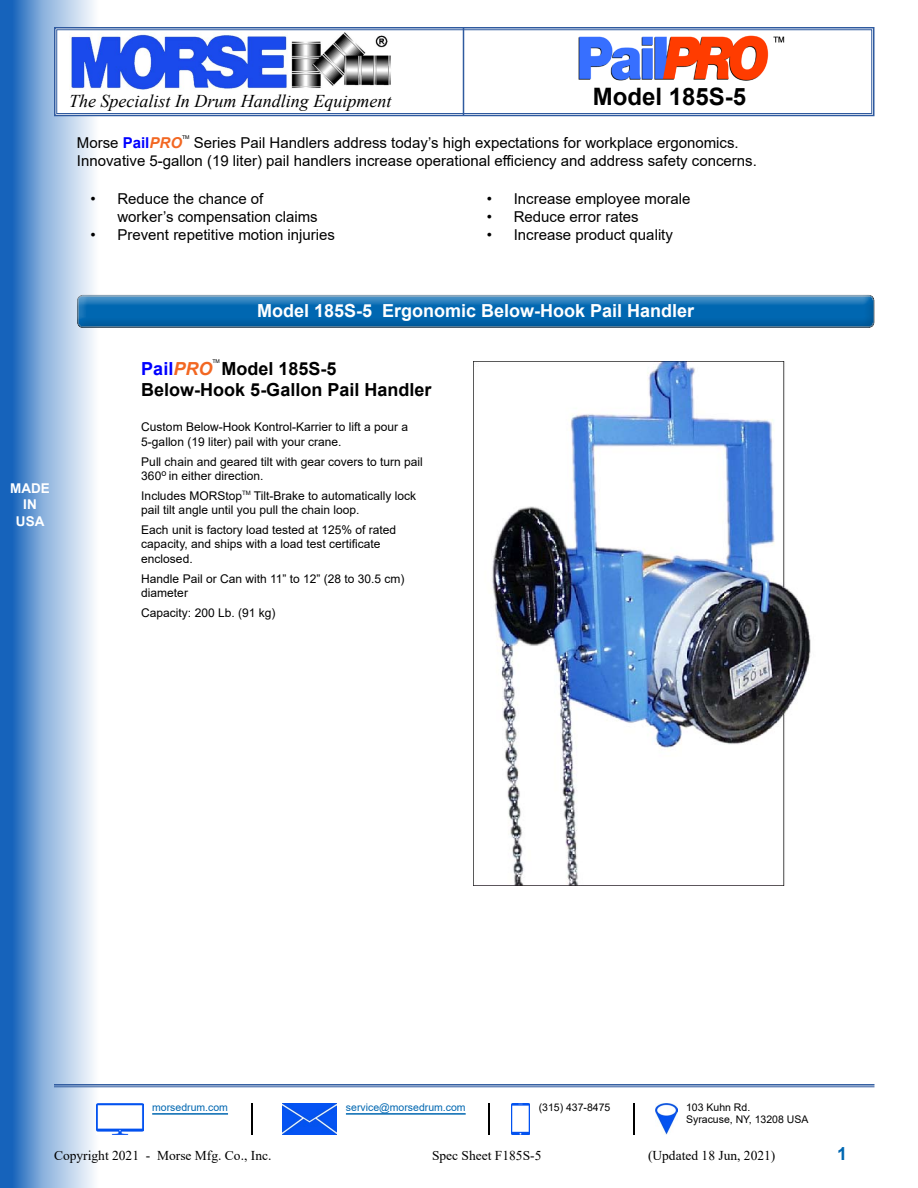
<style>
.page{position:relative;width:918px;height:1188px;background:#fff}
.page>*{position:absolute;margin:0;border:0;box-sizing:border-box;transform-origin:0 0}
.t1{font:700 24px "Arial";color:#000}
.t2{font:700 18px "Arial";color:#fff}
.t3{font:700 18px/21px "Arial";color:#000}
.t4{font:italic 18px "Times New Roman";color:#000}
.t5{font:700 18px "Arial";color:#00f}
.t6{font:700 18px "Arial";color:#0067b1}
.t7{font:15px/18px "Arial";color:#000}
.t8{font:13.5px "Times New Roman";color:#000}
.t9{font:700 13.5px/16.2px "Arial";color:#fff;text-align:center}
.t10{font:12px/14.4px "Arial";color:#000}
.t11{font:10.5px/12.6px "Arial";color:#000}
.t12{font:10.5px "Arial";color:#0067b1}
.t13{font:5.25px "Arial";color:#000}
.s1{font-weight:700;color:#00f}
.s2{font-weight:700;font-style:italic;color:#f26722}
.s3{font-style:italic;color:#f26722}
</style>
<div class="page">
<img style="left:0;top:0;width:202px;height:1188px">
<svg style="left:53px;top:26px;width:822px;height:91px"></svg>
<div style="left:56px;top:29px;width:816px;height:85px;border:1px solid #2f5a9f"></div>
<img style="left:69px;top:32px;width:324px;height:58px">
<hr style="left:463px;top:27px;width:1px;height:88px;background:#2f5a9f">
<hr style="left:54px;top:1084px;width:820px;height:2px;background:#2f5a9f">
<hr style="left:54px;top:1087px;width:820px;height:1px;background:#2f5a9f">
<img style="left:282px;top:1103px;width:55px;height:32px">
<img style="left:96px;top:1103px;width:47px;height:32px">
<img style="left:512px;top:1103px;width:18px;height:32px">
<img style="left:656px;top:1103px;width:21px;height:32px">
<hr style="left:346px;top:1113px;width:120px;height:2px;background:#0067b1">
<hr style="left:152px;top:1113px;width:76px;height:2px;background:#0067b1">
<hr style="left:249px;top:1102px;width:4px;height:33px;background:#808080;opacity:.75">
<div style="left:485px;top:1102px;width:5px;height:33px;background:#808080;opacity:.75"></div>
<hr style="left:631px;top:1102px;width:4px;height:33px;background:#808080;opacity:.75">
<img style="left:578px;top:36px;width:207px;height:45px">
<img style="left:473px;top:362px;width:338px;height:523px">
<div style="left:74px;top:293px;width:801px;height:38px;background:#000;opacity:.49"></div>
<h2 class="t4" style="left:69px;top:89px;width:324px">The Specialist In Drum Handling Equipment</h2>
<h1 class="t1" style="left:593px;top:80px;width:155px">Model 185S-5</h1>
<p class="t7" style="left:77px;top:134px;width:107px">Morse <span class="s1">Pail</span><span class="s2">PRO</span></p>
<p class="t13" style="left:182px;top:134px;width:9px">TM</p>
<p class="t7" style="left:77px;top:134px;width:681px;text-indent:117px">Series Pail Handlers address today’s high expectations for workplace ergonomics.<br>Innovative 5-gallon (19 liter) pail handlers increase operational efficiency and address safety concerns.</p>
<p class="t7" style="left:117px;top:190px;width:202px;text-indent:-27px">• Reduce the chance of worker’s compensation claims</p>
<p class="t7" style="left:90px;top:226px;width:246px">• Prevent repetitive motion injuries</p>
<p class="t7" style="left:487px;top:190px;width:205px">• Increase employee morale</p>
<p class="t7" style="left:487px;top:208px;width:154px">• Reduce error rates</p>
<p class="t7" style="left:487px;top:226px;width:188px">• Increase product quality</p>
<p class="t9" style="left:10px;top:481px;width:41px">MADE<br>IN<br>USA</p>
<h2 class="t2" style="left:257px;top:298px;width:439px">Model 185S-5 Ergonomic Below-Hook Pail Handler</h2>
<p class="t13" style="left:212px;top:358px;width:9px">TM</p>
<h2 class="t3" style="left:141px;top:358px;width:292px;text-indent:80px">Model 185S-5<br>Below-Hook 5-Gallon Pail Handler</h2>
<p class="t10" style="left:141px;top:420px;width:268px">Custom Below-Hook Kontrol-Karrier to lift a pour a<br>5-gallon (19 liter) pail with your crane.</p>
<p class="t10" style="left:141px;top:454px;width:283px">Pull chain and geared tilt with gear covers to turn pail<br>360<sup>o</sup> in either direction.</p>
<p class="t10" style="left:141px;top:488px;width:276px">Includes MORStop<sup>TM</sup> Tilt-Brake to automatically lock pail tilt angle until you pull the chain loop.</p>
<p class="t10" style="left:141px;top:523px;width:256px">Each unit is factory load tested at 125% of rated capacity, and ships with a load test certificate enclosed.</p>
<p class="t10" style="left:141px;top:571px;width:265px">Handle Pail or Can with 11” to 12” (28 to 30.5 cm) diameter</p>
<p class="t10" style="left:141px;top:605px;width:136px">Capacity: 200 Lb. (91 kg)</p>
<h2 class="t5" style="left:141px;top:356px;width:73px">Pail<span class="s3">PRO</span></h2>
<p class="t12" style="left:346px;top:1100px;width:121px">service@morsedrum.com</p>
<p class="t11" style="left:686px;top:1101px;width:124px">103 Kuhn Rd.<br>Syracuse, NY, 13208 USA</p>
<p class="t12" style="left:152px;top:1100px;width:77px">morsedrum.com</p>
<p class="t11" style="left:539px;top:1101px;width:73px">(315) 437-8475</p>
<p class="t8" style="left:54px;top:1146px;width:219px">Copyright 2021 - Morse Mfg. Co., Inc.</p>
<p class="t8" style="left:432px;top:1146px;width:111px">Spec Sheet F185S-5</p>
<p class="t8" style="left:648px;top:1146px;width:129px">(Updated 18 Jun, 2021)</p>
<h2 class="t6" style="left:837px;top:1141px;width:12px">1</h2>
</div>
